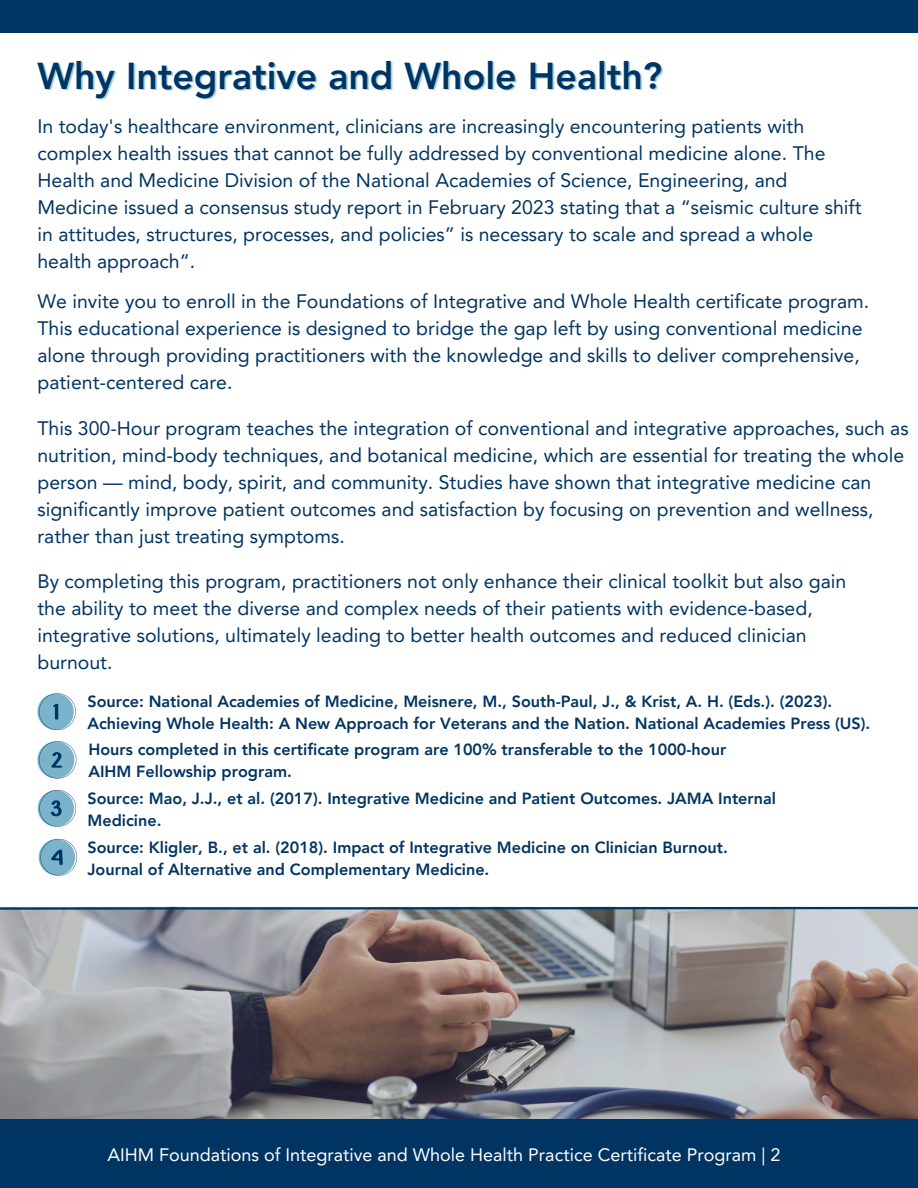
<style>
.page{position:relative;width:918px;height:1188px;background:#fff}
.page>*{position:absolute;margin:0;border:0;box-sizing:border-box;transform-origin:0 0}
.t1{font:800 37.35px "Avenir LT Pro";color:#003462}
.t2{font:19.5px/27px "Avenir LT Pro";color:#003462}
.t3{font:18px "Avenir LT Pro";color:#fff}
.t4{font:800 16.2px/22.2px "Avenir LT Pro";color:#003462}
</style>
<div class="page">
<div style="left:0;top:0;width:918px;height:33px;background:#003462"></div>
<svg style="left:0;top:906px;width:918px;height:3px"></svg>
<img style="left:0;top:909px;width:918px;height:210px">
<svg style="left:37px;top:693px;width:39px;height:37px"></svg>
<svg style="left:37px;top:741px;width:39px;height:37px"></svg>
<svg style="left:38px;top:790px;width:38px;height:37px"></svg>
<svg style="left:39px;top:839px;width:38px;height:37px"></svg>
<div style="left:0;top:1119px;width:918px;height:69px;background:#003462"></div>
<h2 class="t1" style="left:37px;top:61px;width:626px">Why Integrative and Whole Health?</h2>
<h2 class="t2" style="left:37px;top:115px;width:826px">In today's healthcare environment, clinicians are increasingly encountering patients with complex health issues that cannot be fully addressed by conventional medicine alone. The Health and Medicine Division of the National Academies of Science, Engineering, and Medicine issued a consensus study report in February 2023 stating that a “seismic culture shift in attitudes, structures, processes, and policies” is necessary to scale and spread a whole health approach”.</h2>
<p class="t2" style="left:37px;top:289px;width:833px">We invite you to enroll in the Foundations of Integrative and Whole Health certificate program.<br>This educational experience is designed to bridge the gap left by using conventional medicine alone through providing practitioners with the knowledge and skills to deliver comprehensive, patient-centered care.</p>
<p class="t2" style="left:37px;top:416px;width:873px">This 300-Hour program teaches the integration of conventional and integrative approaches, such as nutrition, mind-body techniques, and botanical medicine, which are essential for treating the whole person — mind, body, spirit, and community. Studies have shown that integrative medicine can significantly improve patient outcomes and satisfaction by focusing on prevention and wellness, rather than just treating symptoms.</p>
<h2 class="t2" style="left:37px;top:570px;width:811px">By completing this program, practitioners not only enhance their clinical toolkit but also gain the ability to meet the diverse and complex needs of their patients with evidence-based, integrative solutions, ultimately leading to better health outcomes and reduced clinician burnout.</h2>
<p class="t4" style="left:88px;top:691px;width:784px">Source: National Academies of Medicine, Meisnere, M., South-Paul, J., &amp; Krist, A. H. (Eds.). (2023).<br>Achieving Whole Health: A New Approach for Veterans and the Nation. National Academies Press (US).</p>
<p class="t4" style="left:88px;top:739px;width:639px">Hours completed in this certificate program are 100% transferable to the 1000-hour<br>AIHM Fellowship program.</p>
<p class="t4" style="left:88px;top:789px;width:690px">Source: Mao, J.J., et al. (2017). Integrative Medicine and Patient Outcomes. JAMA Internal<br>Medicine.</p>
<p class="t4" style="left:88px;top:837px;width:642px">Source: Kligler, B., et al. (2018). Impact of Integrative Medicine on Clinician Burnout.<br>Journal of Alternative and Complementary Medicine.</p>
<h1 class="t3" style="left:157px;top:1142px;width:605px">AIHM Foundations of Integrative and Whole Health Certificate Program | 2</h1>
<p class="t3" style="left:107px;top:1148px;width:675px">AIHM Foundations of Integrative and Whole Health Practice Certificate Program | 2</p>
</div>
